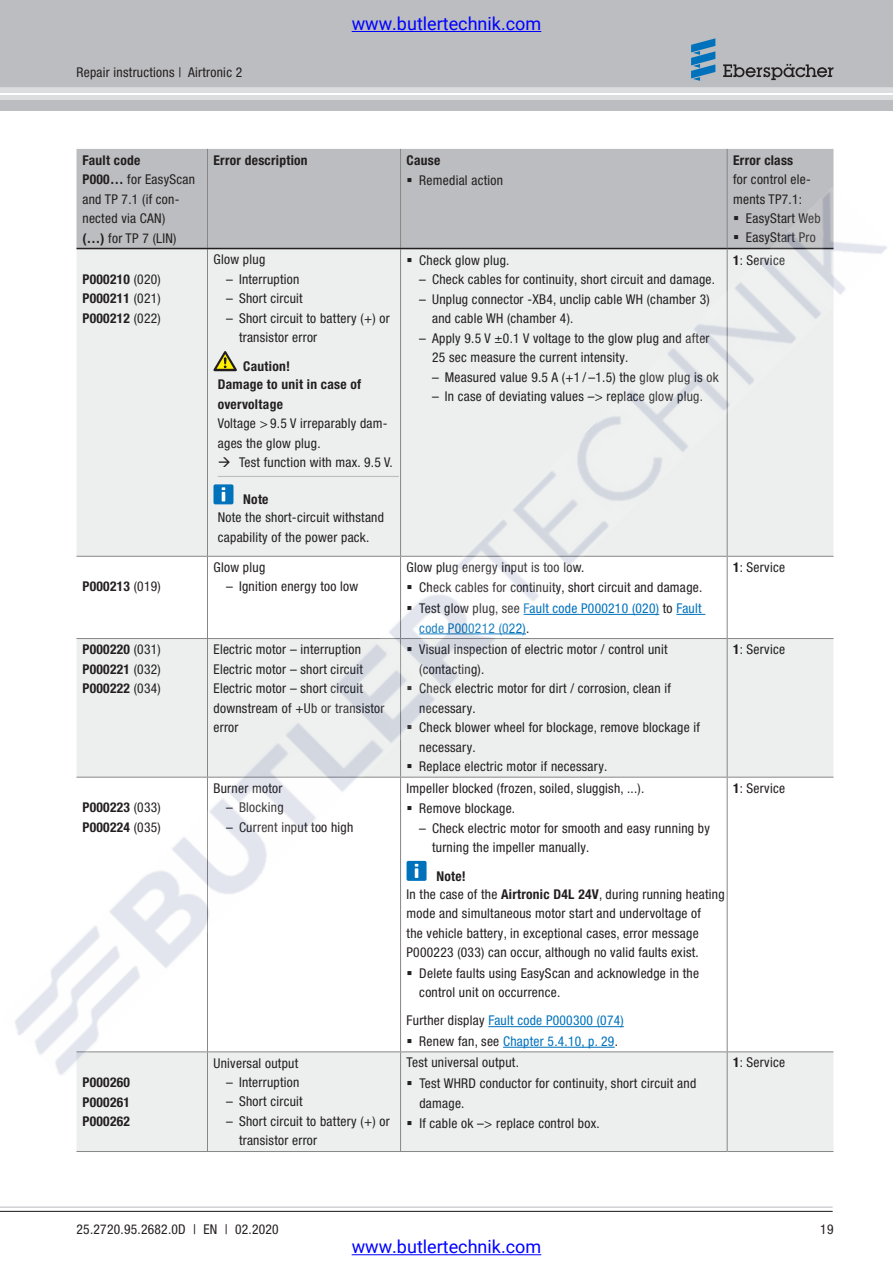
<style>
.page{position:relative;width:893px;height:1263px;background:#fff}
.page>*{position:absolute;margin:0;border:0;box-sizing:border-box;transform-origin:0 0}
.t1{font:18px "Roboto";color:#00f}
.t2{font:condensed 13.5px/19.5px "Helvetica Neue LTW1 G";letter-spacing:.02em;color:#231f20}
.t3{font:700 condensed 13.5px/19.5px "Helvetica Neue LTW1 G";letter-spacing:.02em;color:#231f20;text-align:justify}
.t4{font:condensed 13.5px/20.5px "Helvetica Neue LTW1 G";letter-spacing:.02em;color:#0072bc;text-align:center}
.s1{font-weight:700}
.s2{font-weight:400}
.s3{color:#0072bc}
.s4{color:#231f20}
</style>
<div class="page">
<div style="left:76px;top:149px;width:757px;height:38px;background:#bcbdc0"></div>
<div style="left:77px;top:1076px;width:756px;height:75px;background:#edefef"></div>
<hr style="left:207px;top:1052px;width:1px;height:99px;background:#888787">
<hr style="left:400px;top:1052px;width:1px;height:99px;background:#888787">
<hr style="left:76px;top:1151px;width:651px;height:1px;background:#888787">
<hr style="left:207px;top:149px;width:1px;height:99px;background:#888787">
<hr style="left:400px;top:149px;width:1px;height:99px;background:#888787">
<hr style="left:727px;top:149px;width:1px;height:99px;background:#888787">
<hr style="left:727px;top:1052px;width:1px;height:99px;background:#888787">
<hr style="left:727px;top:1151px;width:106px;height:1px;background:#888787">
<div style="left:0;top:0;width:893px;height:111px;background:#bcbdc0"></div>
<svg style="left:0;top:87px;width:893px;height:13px;background:#dedfe1"></svg>
<hr style="left:0;top:93px;width:893px;height:1px;background:#fff">
<svg style="left:723px;top:64px;width:110px;height:16px"></svg>
<svg style="left:691px;top:38px;width:24px;height:43px"></svg>
<hr style="left:0;top:1207px;width:832px;height:1px;background:#bcbdc0">
<hr style="left:0;top:1211px;width:832px;height:1px;background:#231f20">
<img style="left:15px;top:187px;width:872px;height:889px">
<hr style="left:352px;top:31px;width:189px;height:1px;background:#00f">
<hr style="left:352px;top:1254px;width:189px;height:1px;background:#00f">
<svg style="left:408px;top:178px;width:4px;height:4px"></svg>
<svg style="left:734px;top:216px;width:4px;height:4px"></svg>
<svg style="left:734px;top:236px;width:4px;height:4px"></svg>
<svg style="left:219px;top:457px;width:11px;height:10px"></svg>
<svg style="left:408px;top:258px;width:4px;height:4px"></svg>
<svg style="left:408px;top:586px;width:4px;height:4px"></svg>
<svg style="left:408px;top:606px;width:4px;height:4px"></svg>
<svg style="left:408px;top:647px;width:4px;height:4px"></svg>
<svg style="left:408px;top:686px;width:4px;height:4px"></svg>
<svg style="left:408px;top:725px;width:4px;height:4px"></svg>
<svg style="left:408px;top:764px;width:4px;height:4px"></svg>
<svg style="left:408px;top:806px;width:4px;height:4px"></svg>
<svg style="left:408px;top:971px;width:4px;height:4px"></svg>
<svg style="left:408px;top:1039px;width:4px;height:4px"></svg>
<svg style="left:408px;top:1081px;width:4px;height:4px"></svg>
<svg style="left:408px;top:1121px;width:4px;height:4px"></svg>
<p class="t2" style="left:76px;top:63px;width:167px">Repair instructions | Airtronic 2</p>
<h1 class="t1" style="left:352px;top:11px;width:191px">www.butlertechnik.com</h1>
<p class="t2" style="left:82px;top:151px;width:114px"><span class="s1">Fault code<br>P000…</span> for EasyScan and TP 7.1 (if con&shy;nected via CAN)<br><span class="s1">(…)</span> for TP 7 (LIN)</p>
<p class="t3" style="left:213px;top:151px;width:96px">Error description</p>
<p class="t3" style="left:406px;top:151px;width:35px">Cause</p>
<p class="t2" style="left:419px;top:172px;width:85px">Remedial action</p>
<p class="t3" style="left:82px;top:271px;width:80px">P000210 <span class="s2">(020)<br></span>P000211 <span class="s2">(021)<br></span>P000212 <span class="s2">(022)</span></p>
<p class="t2" style="left:213px;top:251px;width:53px">Glow plug</p>
<p class="t2" style="left:226px;top:271px;width:75px">– Interruption</p>
<p class="t2" style="left:226px;top:290px;width:78px">– Short circuit</p>
<p class="t2" style="left:239px;top:310px;width:152px;text-indent:-13px">– Short circuit to battery (+) or transistor error</p>
<p class="t3" style="left:218px;top:359px;width:145px;line-height:18.1px;text-indent:26px">Caution!<br>Damage to unit in case of</p>
<p class="t3" style="left:218px;top:396px;width:67px">overvoltage</p>
<p class="t2" style="left:218px;top:415px;width:171px">Voltage &gt; 9.5 V irreparably dam&shy;ages the glow plug.</p>
<p class="t2" style="left:239px;top:454px;width:155px">Test function with max. 9.5 V.</p>
<p class="t3" style="left:243px;top:491px;width:27px">Note</p>
<p class="t2" style="left:218px;top:509px;width:168px">Note the short-circuit withstand capability of the power pack.</p>
<p class="t2" style="left:419px;top:251px;width:92px">Check glow plug.</p>
<p class="t2" style="left:419px;top:271px;width:297px">– Check cables for continuity, short circuit and damage.</p>
<p class="t2" style="left:432px;top:290px;width:279px;text-indent:-13px">– Unplug connector -XB4, unclip cable WH (chamber 3) and cable WH (chamber 4).</p>
<p class="t2" style="left:432px;top:329px;width:279px;text-indent:-13px">– Apply 9.5 V ±0.1 V voltage to the glow plug and after<br>25 sec measure the current intensity.</p>
<p class="t2" style="left:432px;top:368px;width:288px">– Measured value 9.5 A (+1 / –1.5) the glow plug is ok</p>
<p class="t2" style="left:432px;top:388px;width:272px">– In case of deviating values –&gt; replace glow plug.</p>
<p class="t3" style="left:733px;top:151px;width:62px">Error class</p>
<p class="t2" style="left:733px;top:171px;width:79px">for control ele-</p>
<p class="t2" style="left:733px;top:190px;width:70px">ments TP7.1:</p>
<p class="t2" style="left:746px;top:210px;width:76px">EasyStart Web</p>
<p class="t2" style="left:746px;top:229px;width:71px">EasyStart Pro</p>
<p class="t2" style="left:733px;top:251px;width:53px"><span class="s1">1</span>: Service</p>
<p class="t3" style="left:82px;top:578px;width:80px">P000213 <span class="s2">(019)</span></p>
<p class="t2" style="left:213px;top:558px;width:53px">Glow plug</p>
<p class="t2" style="left:226px;top:578px;width:134px">– Ignition energy too low</p>
<p class="t2" style="left:419px;top:558px;width:285px;line-height:20.2px;text-indent:-13px">Glow plug energy input is too low.<br>Check cables for continuity, short circuit and damage.<br>Test glow plug, see <span class="s3">Fault code P000210 (020)</span> to <span class="s3">Fault code P000212 (022)</span>.</p>
<p class="t2" style="left:733px;top:558px;width:53px"><span class="s1">1</span>: Service</p>
<p class="t3" style="left:82px;top:641px;width:80px">P000220 <span class="s2">(031)<br></span>P000221 <span class="s2">(032)<br></span>P000222 <span class="s2">(034)</span></p>
<p class="t2" style="left:213px;top:641px;width:172px">Electric motor – interruption<br>Electric motor – short circuit<br>Electric motor – short circuit downstream of +Ub or transistor error</p>
<p class="t2" style="left:419px;top:641px;width:282px">Visual inspection of electric motor / control unit (contacting).<br>Check electric motor for dirt / corrosion, clean if necessary.<br>Check blower wheel for blockage, remove blockage if necessary.<br>Replace electric motor if necessary.</p>
<p class="t2" style="left:733px;top:641px;width:53px"><span class="s1">1</span>: Service</p>
<p class="t3" style="left:82px;top:799px;width:80px">P000223 <span class="s2">(033)<br></span>P000224 <span class="s2">(035)</span></p>
<p class="t2" style="left:733px;top:779px;width:53px"><span class="s1">1</span>: Service</p>
<p class="t2" style="left:419px;top:779px;width:227px;line-height:20.5px;text-indent:-13px">Impeller blocked (frozen, soiled, sluggish, ...).<br>Remove blockage.</p>
<p class="t2" style="left:432px;top:819px;width:279px;text-indent:-13px">– Check electric motor for smooth and easy running by turning the impeller manually.</p>
<p class="t2" style="left:406px;top:868px;width:320px;line-height:18.1px;text-indent:30px"><span class="s1">Note!<br></span>In the case of the <span class="s1">Airtronic D4L 24V</span>, during running heating</p>
<p class="t2" style="left:406px;top:905px;width:296px">mode and simultaneous motor start and undervoltage of</p>
<p class="t2" style="left:406px;top:924px;width:294px">the vehicle battery, in exceptional cases, error message</p>
<p class="t2" style="left:406px;top:944px;width:294px">P000223 (033) can occur, although no valid faults exist.</p>
<p class="t2" style="left:419px;top:964px;width:281px">Delete faults using EasyScan and acknowledge in the</p>
<p class="t2" style="left:419px;top:984px;width:142px">control unit on occurrence.</p>
<p class="t4" style="left:406px;top:1011px;width:219px"><span class="s4">Further display</span> Fault code P000300 (074)<br><span class="s4">Renew fan, see</span> Chapter 5.4.10, p. 29<span class="s4">.</span></p>
<p class="t2" style="left:213px;top:779px;width:70px">Burner motor</p>
<p class="t2" style="left:226px;top:799px;width:59px">– Blocking</p>
<p class="t2" style="left:226px;top:818px;width:129px">– Current input too high</p>
<p class="t3" style="left:82px;top:1074px;width:49px">P000260<br>P000261<br>P000262</p>
<p class="t2" style="left:213px;top:1054px;width:86px">Universal output</p>
<p class="t2" style="left:226px;top:1074px;width:75px">– Interruption</p>
<p class="t2" style="left:226px;top:1093px;width:78px">– Short circuit</p>
<p class="t2" style="left:239px;top:1113px;width:152px;text-indent:-13px">– Short circuit to battery (+) or transistor error</p>
<p class="t2" style="left:419px;top:1054px;width:278px;line-height:20.2px;text-indent:-13px">Test universal output.<br>Test WHRD conductor for continuity, short circuit and damage.<br>If cable ok –&gt; replace control box.</p>
<p class="t2" style="left:733px;top:1054px;width:53px"><span class="s1">1</span>: Service</p>
<p class="t2" style="left:76px;top:1221px;width:204px">25.2720.95.2682.0D | EN | 02.2020</p>
<p class="t2" style="left:820px;top:1221px;width:15px">19</p>
<h1 class="t1" style="left:352px;top:1234px;width:191px">www.butlertechnik.com</h1>
</div>
